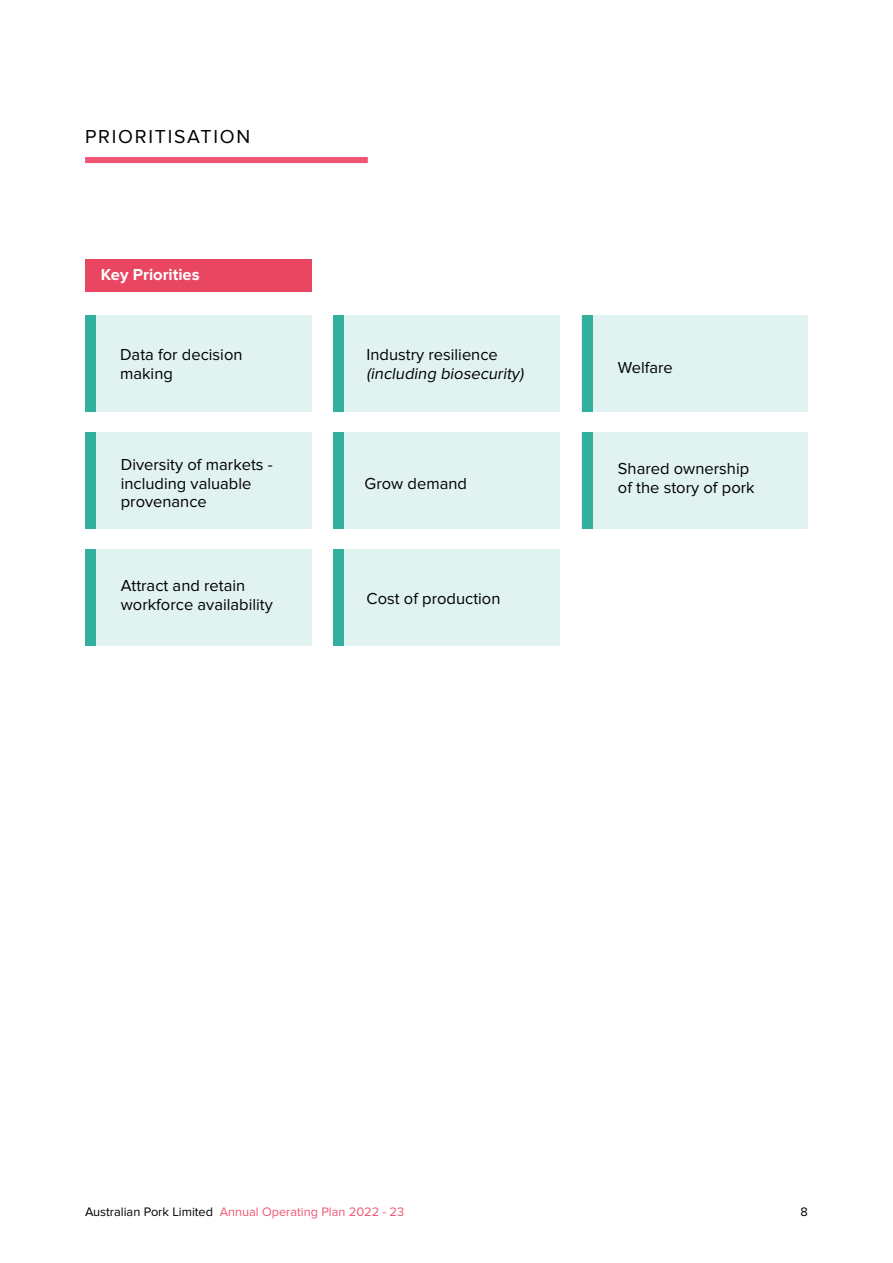
<style>
.page{position:relative;width:893px;height:1263px;background:#fff}
.page>*{position:absolute;margin:0;border:0;box-sizing:border-box;transform-origin:0 0}
.t1{font:19.5px "Proxima Nova";letter-spacing:.09em;color:#000}
.t2{font:16.5px/18.8px "Proxima Nova";color:#000}
.t3{font:italic 16.5px "Proxima Nova";color:#000}
.t4{font:700 16.5px "Proxima Nova";color:#fff}
.t5{font:12.75px "Proxima Nova";color:#f05674}
.t6{font:12.75px "Proxima Nova";color:#000}
.s1{color:#000}
</style>
<div class="page">
<div style="left:85px;top:259px;width:226px;height:32px;background:#e94761"></div>
<div style="left:85px;top:432px;width:226px;height:97px;background:#e0f3f0"></div>
<div style="left:85px;top:315px;width:226px;height:97px;background:#e0f3f0"></div>
<div style="left:85px;top:549px;width:226px;height:97px;background:#e0f3f0"></div>
<div style="left:333px;top:432px;width:226px;height:97px;background:#e0f3f0"></div>
<div style="left:334px;top:432px;width:10px;height:97px;background:#32b09d"></div>
<div style="left:333px;top:549px;width:226px;height:97px;background:#e0f3f0"></div>
<div style="left:334px;top:549px;width:10px;height:97px;background:#32b09d"></div>
<div style="left:333px;top:315px;width:226px;height:97px;background:#e0f3f0"></div>
<div style="left:334px;top:315px;width:10px;height:97px;background:#32b09d"></div>
<div style="left:582px;top:432px;width:226px;height:97px;background:#e0f3f0"></div>
<div style="left:582px;top:432px;width:11px;height:97px;background:#32b09d"></div>
<div style="left:582px;top:315px;width:226px;height:97px;background:#e0f3f0"></div>
<div style="left:582px;top:315px;width:11px;height:97px;background:#32b09d"></div>
<div style="left:85px;top:157px;width:283px;height:6px;background:#f05674"></div>
<div style="left:85px;top:432px;width:11px;height:97px;background:#32b09d"></div>
<div style="left:85px;top:549px;width:11px;height:97px;background:#32b09d"></div>
<div style="left:85px;top:315px;width:11px;height:97px;background:#32b09d"></div>
<p class="t1" style="left:85px;top:125px;width:167px">PRIORITISATION</p>
<p class="t4" style="left:101px;top:267px;width:100px">Key Priorities</p>
<p class="t2" style="left:120px;top:346px;width:124px">Data for decision making</p>
<p class="t2" style="left:121px;top:455px;width:153px">Diversity of markets - including valuable provenance</p>
<p class="t2" style="left:121px;top:576px;width:153px">Attract and retain workforce availability</p>
<p class="t2" style="left:366px;top:346px;width:133px">Industry resilience</p>
<p class="t3" style="left:366px;top:364px;width:162px">(including biosecurity)</p>
<p class="t2" style="left:365px;top:474px;width:104px">Grow demand</p>
<p class="t2" style="left:366px;top:589px;width:135px">Cost of production</p>
<p class="t2" style="left:618px;top:358px;width:57px">Welfare</p>
<p class="t2" style="left:618px;top:460px;width:138px">Shared ownership of the story of pork</p>
<p class="t5" style="left:85px;top:1204px;width:321px"><span class="s1">Australian Pork Limited</span> Annual Operating Plan 2022 - 23</p>
<p class="t6" style="left:800px;top:1204px;width:9px">8</p>
</div>
